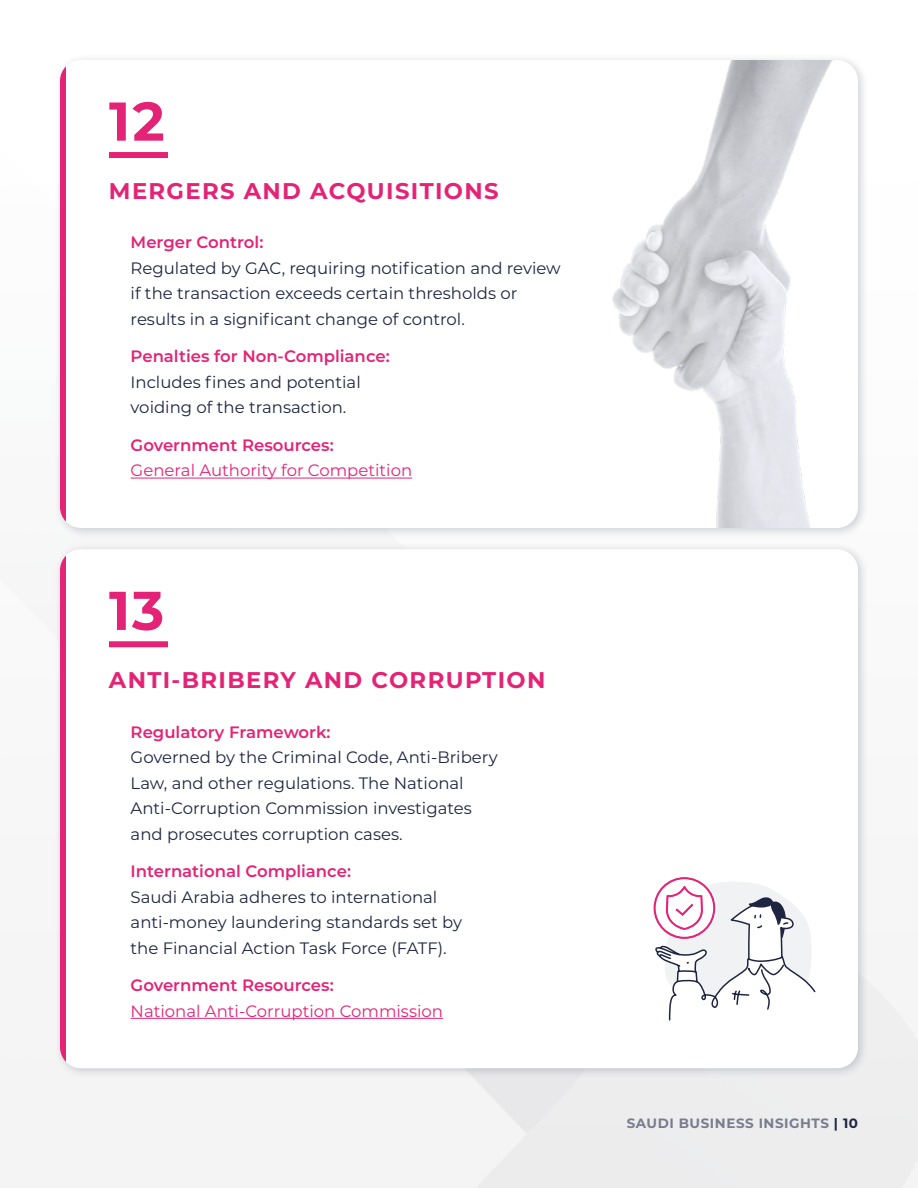
<style>
.page{position:relative;width:918px;height:1188px;background:#fff}
.page>*{position:absolute;margin:0;border:0;box-sizing:border-box;transform-origin:0 0}
.t1{font:700 54.45px "Montserrat";color:#e42376}
.t2{font:700 22.65px "Montserrat";letter-spacing:.06em;color:#e42376}
.t3{font:16.5px/25.5px "Montserrat";color:#1e2540}
.t4{font:600 16.5px "Montserrat";color:#e42376}
.t5{font:16.5px "Montserrat";color:#e42376}
.t6{font:700 13.5px "Montserrat";letter-spacing:.04em;color:#787c8d}
.s1{color:#1e2540}
</style>
<div class="page">
<div style="left:53px;top:53px;width:816px;height:486px;background:#1e2540;opacity:.2"></div>
<div style="left:60px;top:60px;width:798px;height:468px;background:#fff;border-radius:21px"></div>
<div style="left:60px;top:60px;width:6px;height:468px;background:#e42376"></div>
<div style="left:53px;top:543px;width:816px;height:536px;background:#1e2540;opacity:.2"></div>
<div style="left:60px;top:549px;width:798px;height:519px;background:#fff;border-radius:21px"></div>
<div style="left:60px;top:549px;width:6px;height:519px;background:#e42376"></div>
<div style="left:109px;top:641px;width:59px;height:6px;background:#e42376"></div>
<hr style="left:131px;top:1018px;width:312px;height:1px;background:#e42376">
<img style="left:612px;top:60px;width:246px;height:468px">
<div style="left:109px;top:152px;width:59px;height:6px;background:#e42376"></div>
<hr style="left:131px;top:478px;width:281px;height:1px;background:#e42376">
<svg style="left:654px;top:877px;width:162px;height:144px"></svg>
<h1 class="t1" style="left:109px;top:82px;width:57px">12</h1>
<h2 class="t2" style="left:109px;top:175px;width:391px">MERGERS AND ACQUISITIONS</h2>
<p class="t4" style="left:131px;top:231px;width:134px">Merger Control:</p>
<p class="t3" style="left:131px;top:255px;width:432px">Regulated by GAC, requiring notification and review if the transaction exceeds certain thresholds or results in a significant change of control.</p>
<p class="t4" style="left:131px;top:345px;width:261px">Penalties for Non-Compliance:</p>
<p class="t3" style="left:131px;top:369px;width:232px">Includes fines and potential voiding of the transaction.</p>
<p class="t4" style="left:131px;top:433px;width:205px">Government Resources:</p>
<p class="t5" style="left:131px;top:459px;width:283px">General Authority for Competition</p>
<h1 class="t1" style="left:109px;top:571px;width:57px">13</h1>
<h2 class="t2" style="left:109px;top:664px;width:438px">ANTI-BRIBERY AND CORRUPTION</h2>
<p class="t4" style="left:131px;top:720px;width:202px">Regulatory Framework:</p>
<p class="t3" style="left:131px;top:744px;width:369px">Governed by the Criminal Code, Anti-Bribery Law, and other regulations. The National Anti-Corruption Commission investigates and prosecutes corruption cases.</p>
<p class="t4" style="left:131px;top:860px;width:222px">International Compliance:</p>
<p class="t3" style="left:131px;top:883px;width:333px">Saudi Arabia adheres to international anti‑money laundering standards set by the Financial Action Task Force (FATF).</p>
<p class="t4" style="left:131px;top:974px;width:205px">Government Resources:</p>
<p class="t5" style="left:131px;top:999px;width:314px">National Anti-Corruption Commission</p>
<p class="t6" style="left:627px;top:1113px;width:233px">SAUDI BUSINESS INSIGHTS <span class="s1">| 10</span></p>
</div>
